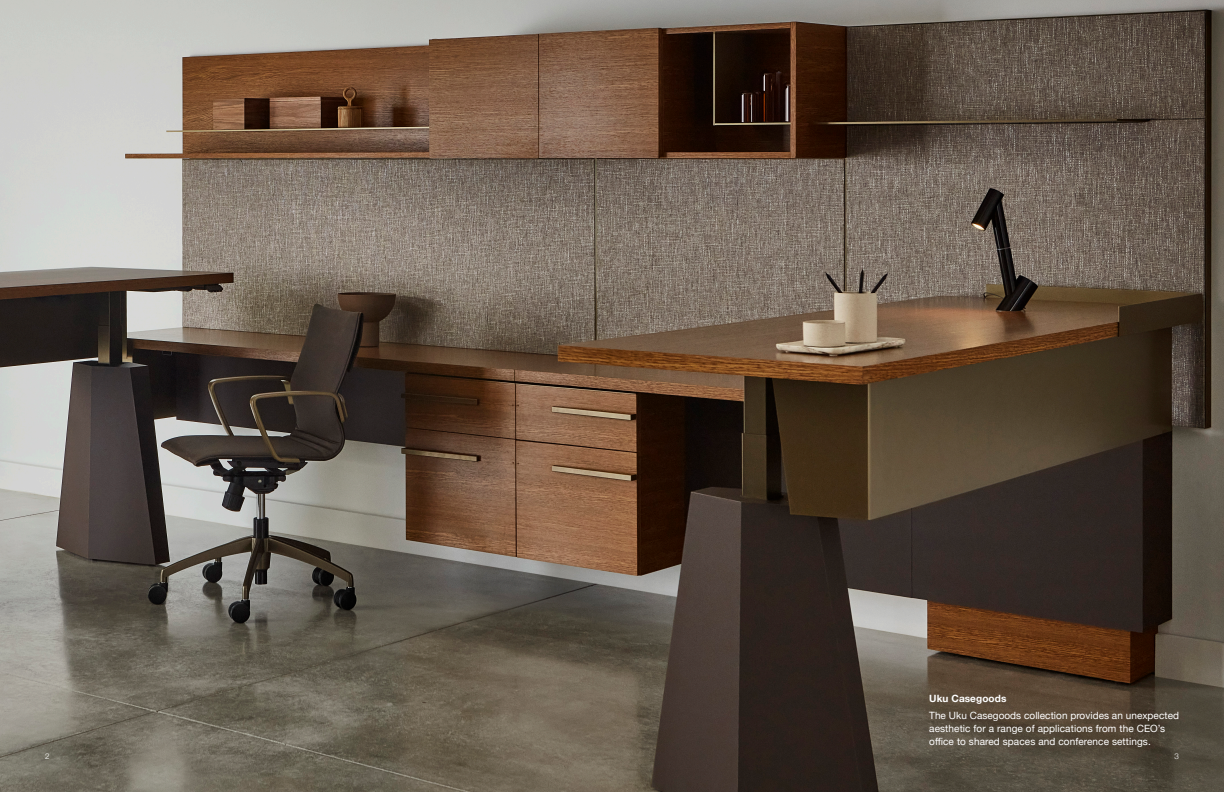
<style>
.page{position:relative;width:1224px;height:792px;background:#fff}
.page>*{position:absolute;margin:0;border:0;box-sizing:border-box;transform-origin:0 0}
.Paragraph_Style_1{font:10px/13px "Helvetica Neue";letter-spacing:.01em;color:#fff}
.Paragraph_Style_1-2{font:700 10px "Helvetica Neue";letter-spacing:.01em;color:#fff}
.t1{font:300 8px "Helvetica Neue";color:#fff}
</style>
<div class="page">
<img style="left:0;top:0;width:1224px;height:792px">
<p class="Paragraph_Style_1-2" style="left:929px;top:690px;width:79px">Uku Casegoods</p>
<p class="Paragraph_Style_1" style="left:929px;top:710px;width:251px">The Uku Casegoods collection provides an unexpected aesthetic for a range of applications from the CEO’s office to shared spaces and conference settings.</p>
<p class="t1" style="left:45px;top:749px;width:6px">2</p>
<p class="t1" style="left:1175px;top:749px;width:6px">3</p>
</div>
